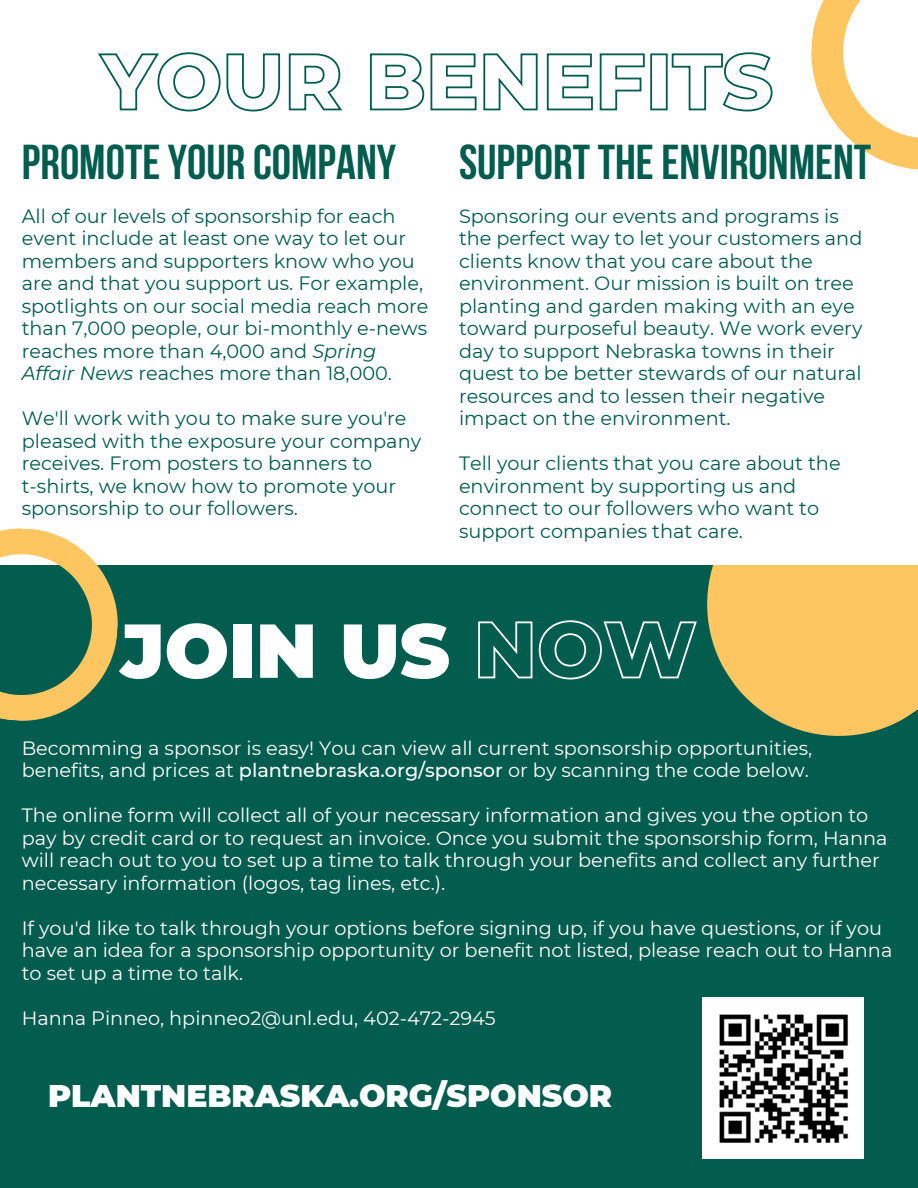
<style>
.page{position:relative;width:918px;height:1188px;background:#025d4e}
.page>*{position:absolute;margin:0;border:0;box-sizing:border-box;transform-origin:0 0}
.t1{font:900 76.2px "Montserrat";color:#fff}
.t2{font:700 48.75px "Bebas Neue";color:#025d4e}
.t3{font:900 31.2px "Montserrat";color:#fff}
.t4{font:19.2px/22.5px "Montserrat";color:#025d4e}
.t5{font:19.2px/22.5px "Montserrat";color:#fff}
.s1{font-style:italic}
.s2{font-weight:800;font-size:78.75px;color:rgb(0 0 0/0)}
.s3{font-weight:500}
</style>
<div class="page">
<svg style="left:707px;top:565px;width:211px;height:171px;background:#deb85e"></svg>
<div style="left:0;top:0;width:918px;height:565px;background:#fff"></div>
<svg style="left:811px;top:0;width:107px;height:170px"></svg>
<svg style="left:0;top:528px;width:118px;height:193px"></svg>
<img style="left:702px;top:998px;width:161px;height:160px">
<svg style="left:98px;top:52px;width:675px;height:60px"></svg>
<svg style="left:478px;top:620px;width:219px;height:60px"></svg>
<h2 class="t2" style="left:22px;top:142px;width:376px">PROMOTEYOUR COMPANY</h2>
<p class="t4" style="left:22px;top:205px;width:408px">All of our levels of sponsorship for each event include at least one way to let our members and supporters know who you are and that you support us. For example, spotlights on our social media reach more than 7,000 people, our bi-monthly e-news reaches more than 4,000 and <span class="s1">Spring Affair News</span> reaches more than 18,000.</p>
<p class="t4" style="left:22px;top:407px;width:401px">We'll work with you to make sure you're pleased with the exposure your company receives. From posters to banners to t-shirts, we know how to promote your sponsorship to our followers.</p>
<h2 class="t2" style="left:459px;top:142px;width:414px">SUPPORTTHEENVIRONMENT</h2>
<p class="t4" style="left:459px;top:205px;width:405px">Sponsoring our events and programs is the perfect way to let your customers and clients know that you care about the environment. Our mission is built on tree planting and garden making with an eye toward purposeful beauty. We work every day to support Nebraska towns in their quest to be better stewards of our natural resources and to lessen their negative impact on the environment.</p>
<p class="t4" style="left:459px;top:452px;width:383px">Tell your clients that you care about the environment by supporting us and connect to our followers who want to support companies that care.</p>
<h1 class="t1" style="left:121px;top:604px;width:578px">JOIN US <span class="s2">NOW</span></h1>
<p class="t5" style="left:22px;top:737px;width:792px">Becomming a sponsor is easy! You can view all current sponsorship opportunities, benefits, and prices at <span class="s3">plantnebraska.org/sponsor</span> or by scanning the code below.</p>
<p class="t5" style="left:22px;top:804px;width:867px">The online form will collect all of your necessary information and gives you the option to pay by credit card or to request an invoice. Once you submit the sponsorship form, Hanna will reach out to you to set up a time to talk through your benefits and collect any further necessary information (logos, tag lines, etc.).</p>
<p class="t5" style="left:22px;top:917px;width:872px">If you'd like to talk through your options before signing up, if you have questions, or if you have an idea for a sponsorship opportunity or benefit not listed, please reach out to Hanna to set up a time to talk.</p>
<p class="t5" style="left:22px;top:1007px;width:475px">Hanna Pinneo, hpinneo2@unl.edu, 402-472-2945</p>
<h3 class="t3" style="left:48px;top:1077px;width:566px">PLANTNEBRASKA.ORG/SPONSOR</h3>
</div>
